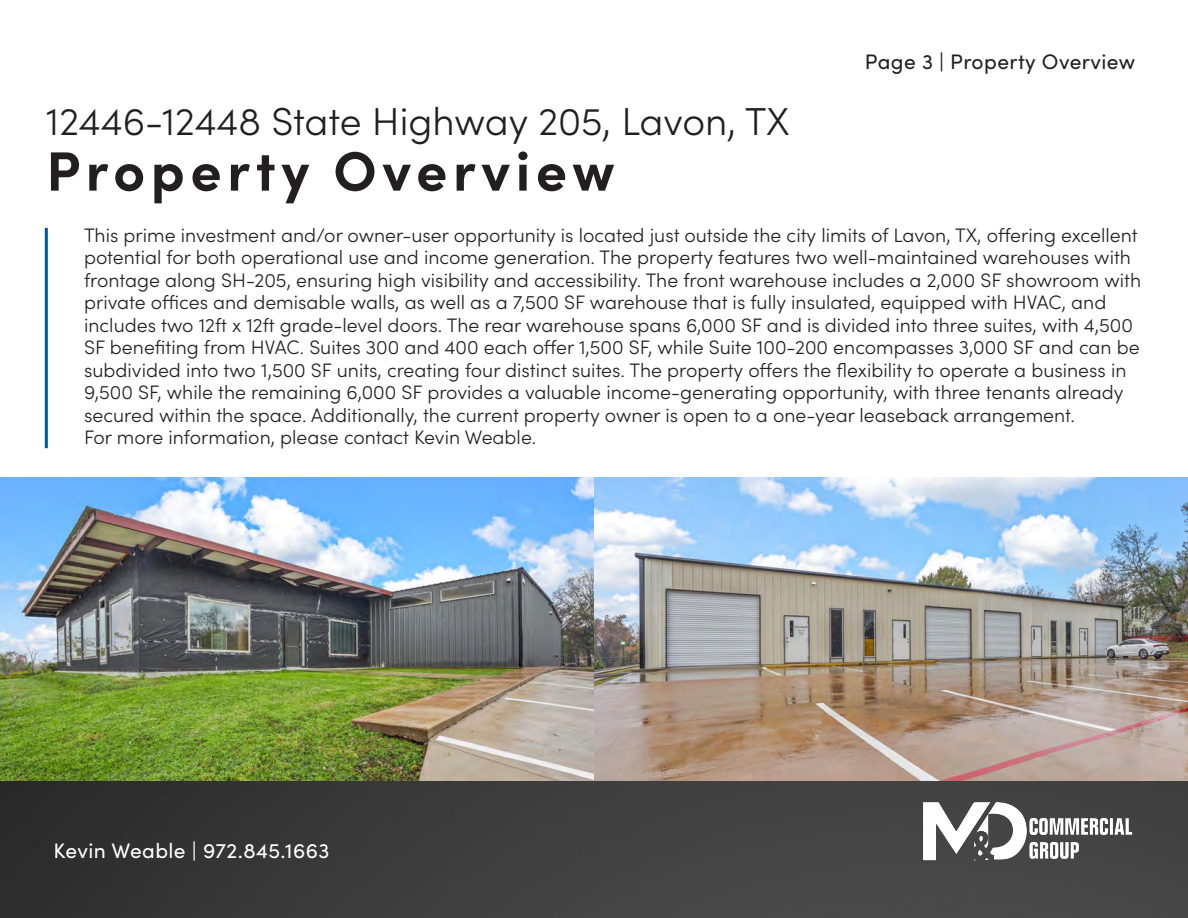
<style>
.page{position:relative;width:1188px;height:918px;background:#fff}
.page>*{position:absolute;margin:0;border:0;box-sizing:border-box;transform-origin:0 0}
.t1{font:700 55.5px "Sofia Pro";letter-spacing:.1em;color:#231f20}
.t2{font:300 39px "Sofia Pro";color:#231f20}
.t3{font:21px "Sofia Pro";letter-spacing:.02em;color:#fff}
.t4{font:21px "Sofia Pro";letter-spacing:.02em;color:#231f20}
.t5{font:300 19.5px/22.5px "Sofia Pro";color:#231f20}
</style>
<div class="page">
<img style="left:0;top:477px;width:1188px;height:304px">
<hr style="left:45px;top:228px;width:3px;height:220px;background:#0055a5">
<img style="left:0;top:781px;width:1188px;height:137px">
<img style="left:920px;top:801px;width:214px;height:62px">
<p class="t4" style="left:865px;top:46px;width:272px">Page 3 | Property Overview</p>
<p class="t2" style="left:46px;top:93px;width:745px">12446-12448 State Highway 205, Lavon, TX</p>
<p class="t1" style="left:46px;top:128px;width:570px">Property Overview</p>
<p class="t5" style="left:84px;top:223px;width:1059px">This prime investment and/or owner-user opportunity is located just outside the city limits of Lavon, TX, offering excellent potential for both operational use and income generation. The property features two well-maintained warehouses with frontage along SH-205, ensuring high visibility and accessibility. The front warehouse includes a 2,000 SF showroom with private offices and demisable walls, as well as a 7,500 SF warehouse that is fully insulated, equipped with HVAC, and includes two 12ft x 12ft grade-level doors. The rear warehouse spans 6,000 SF and is divided into three suites, with 4,500<br>SF benefiting from HVAC. Suites 300 and 400 each offer 1,500 SF, while Suite 100-200 encompasses 3,000 SF and can be subdivided into two 1,500 SF units, creating four distinct suites. The property offers the flexibility to operate a business in 9,500 SF, while the remaining 6,000 SF provides a valuable income-generating opportunity, with three tenants already secured within the space. Additionally, the current property owner is open to a one-year leaseback arrangement.</p>
<p class="t5" style="left:84px;top:425px;width:454px">For more information, please contact Kevin Weable.</p>
<p class="t3" style="left:54px;top:835px;width:277px">Kevin Weable | 972.845.1663</p>
</div>
